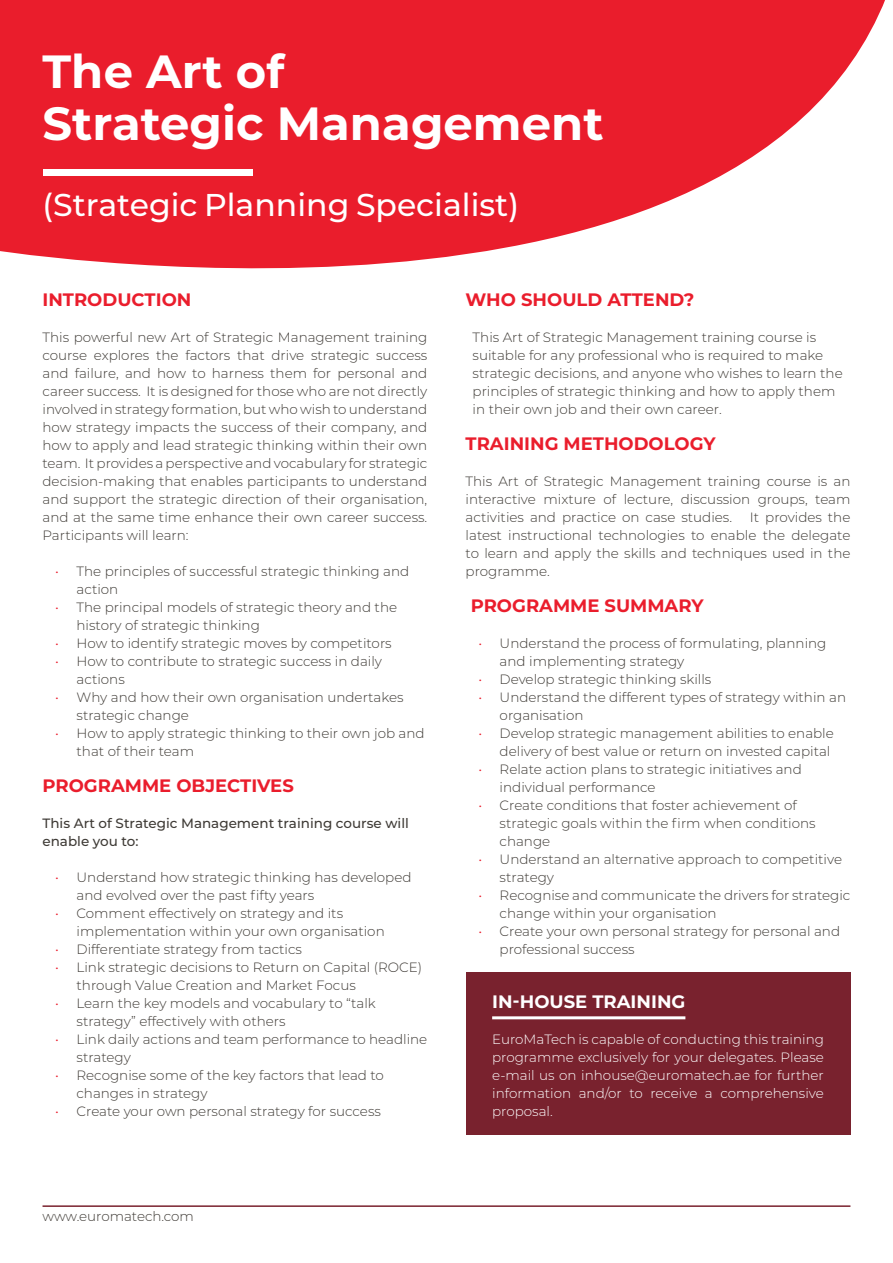
<style>
.page{position:relative;width:893px;height:1263px;background:#fff}
.page>*{position:absolute;margin:0;border:0;box-sizing:border-box;transform-origin:0 0}
.t1{font:700 46.5px/52.5px "Montserrat";color:#fff}
.t2{font:500 31.5px "Montserrat";color:#fff}
.t3{font:700 18px "Montserrat";color:#ea1d2c}
.t4{font:700 18px "Montserrat";color:#fff}
.t5{font:300 13.5px/18px "Montserrat";color:#3e3a35}
.t6{font:300 13.5px/18px "Montserrat";color:#fff;text-align:justify}
.t7{font:500 13.5px/18px "Montserrat";color:#3e3a35}
.s1{color:#ea1d2c}
</style>
<div class="page">
<svg style="left:0;top:0;width:782px;height:269px;background:#ec3340"></svg>
<svg style="left:782px;top:0;width:103px;height:136px"></svg>
<div style="left:43px;top:169px;width:210px;height:7px;background:#fff"></div>
<hr style="left:43px;top:1205px;width:807px;height:2px;background:#79222e">
<div style="left:466px;top:972px;width:384px;height:162px;background:#79222e"></div>
<hr style="left:492px;top:1016px;width:193px;height:3px;background:#fff">
<h1 class="t1" style="left:43px;top:43px;width:563px">The Art of<br>Strategic Management</h1>
<h2 class="t2" style="left:43px;top:183px;width:478px">(Strategic Planning Specialist)</h2>
<h3 class="t3" style="left:43px;top:287px;width:150px">INTRODUCTION</h3>
<p class="t5" style="left:43px;top:328px;width:386px;text-align:justify">This powerful new Art of Strategic Management training course explores the factors that drive strategic success and failure, and how to harness them for personal and career success. It is designed for those who are not directly involved in strategy formation, but who wish to understand how strategy impacts the success of their company, and how to apply and lead strategic thinking within their own team. It provides a perspective and vocabulary for strategic decision-making that enables participants to understand and support the strategic direction of their organisation, and at the same time enhance their own career success.<br>Participants will learn:</p>
<p class="t5" style="left:77px;top:562px;width:334px;text-indent:-21px"><span class="s1">•</span> The principles of successful strategic thinking and action</p>
<p class="t5" style="left:77px;top:598px;width:322px;text-indent:-21px"><span class="s1">•</span> The principal models of strategic theory and the history of strategic thinking</p>
<p class="t5" style="left:55px;top:634px;width:338px"><span class="s1">•</span> How to identify strategic moves by competitors</p>
<p class="t5" style="left:77px;top:652px;width:307px;text-indent:-21px"><span class="s1">•</span> How to contribute to strategic success in daily actions</p>
<p class="t5" style="left:77px;top:688px;width:329px;text-indent:-21px"><span class="s1">•</span> Why and how their own organisation undertakes strategic change</p>
<p class="t5" style="left:77px;top:724px;width:350px;text-indent:-21px"><span class="s1">•</span> How to apply strategic thinking to their own job and that of their team</p>
<h3 class="t3" style="left:43px;top:773px;width:253px">PROGRAMME OBJECTIVES</h3>
<p class="t7" style="left:43px;top:814px;width:368px">This Art of Strategic Management training course will enable you to:</p>
<p class="t5" style="left:77px;top:868px;width:337px;text-indent:-21px"><span class="s1">•</span> Understand how strategic thinking has developed and evolved over the past fifty years</p>
<p class="t5" style="left:77px;top:904px;width:310px;text-indent:-21px"><span class="s1">•</span> Comment effectively on strategy and its implementation within your own organisation</p>
<p class="t5" style="left:55px;top:940px;width:248px"><span class="s1">•</span> Differentiate strategy from tactics</p>
<p class="t5" style="left:77px;top:958px;width:347px;text-indent:-21px"><span class="s1">•</span> Link strategic decisions to Return on Capital (ROCE) through Value Creation and Market Focus</p>
<p class="t5" style="left:77px;top:994px;width:301px;text-indent:-21px"><span class="s1">•</span> Learn the key models and vocabulary to “talk strategy” effectively with others</p>
<p class="t5" style="left:77px;top:1030px;width:352px;text-indent:-21px"><span class="s1">•</span> Link daily actions and team performance to headline strategy</p>
<p class="t5" style="left:77px;top:1066px;width:309px;text-indent:-21px"><span class="s1">•</span> Recognise some of the key factors that lead to changes in strategy</p>
<p class="t5" style="left:55px;top:1102px;width:327px"><span class="s1">•</span> Create your own personal strategy for success</p>
<p class="t5" style="left:43px;top:1207px;width:153px">www.euromatech.com</p>
<h3 class="t3" style="left:466px;top:287px;width:230px">WHO SHOULD ATTEND?</h3>
<p class="t5" style="left:473px;top:328px;width:372px">This Art of Strategic Management training course is suitable for any professional who is required to make strategic decisions, and anyone who wishes to learn the principles of strategic thinking and how to apply them in their own job and their own career.</p>
<h3 class="t3" style="left:466px;top:431px;width:252px">TRAINING METHODOLOGY</h3>
<p class="t5" style="left:466px;top:472px;width:386px;text-align:justify">This Art of Strategic Management training course is an interactive mixture of lecture, discussion groups, team activities and practice on case studies.</p>
<p class="t5" style="left:466px;top:508px;width:386px;text-align:justify;text-indent:284px">It provides the latest instructional technologies to enable the delegate to learn and apply the skills and techniques used in the programme.</p>
<h3 class="t3" style="left:471px;top:593px;width:234px">PROGRAMME SUMMARY</h3>
<p class="t5" style="left:500px;top:634px;width:328px;text-indent:-21px"><span class="s1">•</span> Understand the process of formulating, planning and implementing strategy</p>
<p class="t5" style="left:478px;top:670px;width:235px"><span class="s1">•</span> Develop strategic thinking skills</p>
<p class="t5" style="left:500px;top:688px;width:348px;text-indent:-21px"><span class="s1">•</span> Understand the different types of strategy within an organisation</p>
<p class="t5" style="left:478px;top:724px;width:357px;text-align:right"><span class="s1">•</span> Develop strategic management abilities to enable delivery of best value or return on invested capital</p>
<p class="t5" style="left:500px;top:760px;width:304px;text-indent:-21px"><span class="s1">•</span> Relate action plans to strategic initiatives and individual performance</p>
<p class="t5" style="left:500px;top:796px;width:318px;text-indent:-21px"><span class="s1">•</span> Create conditions that foster achievement of strategic goals within the firm when conditions change</p>
<p class="t5" style="left:500px;top:850px;width:344px;text-indent:-21px"><span class="s1">•</span> Understand an alternative approach to competitive strategy</p>
<p class="t5" style="left:500px;top:886px;width:352px;text-indent:-21px"><span class="s1">•</span> Recognise and communicate the drivers for strategic change within your organisation</p>
<p class="t5" style="left:500px;top:922px;width:342px;text-indent:-21px"><span class="s1">•</span> Create your own personal strategy for personal and professional success</p>
<h3 class="t4" style="left:492px;top:988px;width:195px">IN-HOUSE TRAINING</h3>
<p class="t6" style="left:492px;top:1029px;width:333px">EuroMaTech is capable of conducting this training programme exclusively for your delegates. Please e-mail us on inhouse@euromatech.ae for further information and/or to receive a comprehensive proposal.</p>
</div>
